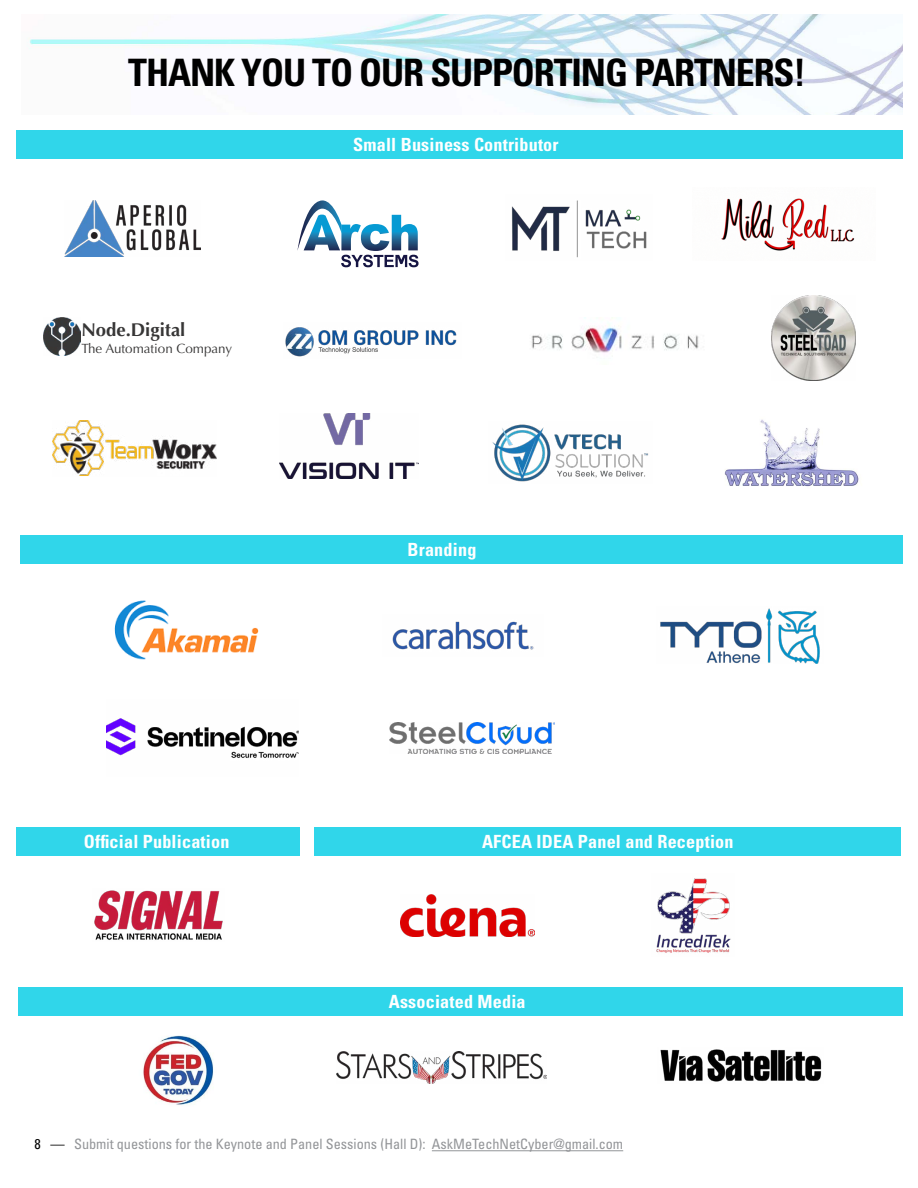
<style>
.page{position:relative;width:918px;height:1188px;background:#fff}
.page>*{position:absolute;margin:0;border:0;box-sizing:border-box;transform-origin:0 0}
.t1{font:700 condensed 37.8px "Univers LT Std";letter-spacing:-.03em;color:#000}
.t2{font:700 18.6px "Optima";color:#373636}
.t3{font:700 condensed 18.15px "Univers LT Std";letter-spacing:.01em;color:#fff}
.t4{font:condensed 14.25px "Univers LT Std";color:#939598}
.t5{font:13.35px "Optima";color:#373636}
.s1{color:#000}
</style>
<div class="page">
<img style="left:29px;top:14px;width:874px;height:100px">
<div style="left:18px;top:987px;width:887px;height:28px;background:#30d6ea"></div>
<img style="left:337px;top:1052px;width:210px;height:31px">
<img style="left:660px;top:1049px;width:162px;height:33px">
<div style="left:17px;top:827px;width:283px;height:28px;background:#30d6ea"></div>
<div style="left:315px;top:827px;width:586px;height:28px;background:#30d6ea"></div>
<img style="left:94px;top:890px;width:129px;height:50px">
<img style="left:400px;top:895px;width:134px;height:42px">
<img style="left:656px;top:878px;width:75px;height:75px">
<div style="left:20px;top:535px;width:883px;height:28px;background:#30d6ea"></div>
<img style="left:390px;top:722px;width:164px;height:32px">
<img style="left:392px;top:621px;width:142px;height:29px">
<img style="left:114px;top:600px;width:145px;height:60px">
<img style="left:65px;top:200px;width:136px;height:56px">
<div style="left:17px;top:130px;width:887px;height:28px;background:#30d6ea"></div>
<img style="left:511px;top:200px;width:136px;height:58px">
<img style="left:721px;top:198px;width:134px;height:53px">
<img style="left:279px;top:414px;width:140px;height:64px">
<img style="left:492px;top:424px;width:157px;height:58px">
<img style="left:531px;top:317px;width:168px;height:36px">
<img style="left:43px;top:318px;width:38px;height:37px">
<img style="left:106px;top:718px;width:192px;height:40px">
<img style="left:771px;top:296px;width:84px;height:84px">
<img style="left:53px;top:420px;width:163px;height:56px">
<img style="left:285px;top:327px;width:172px;height:30px">
<img style="left:724px;top:419px;width:135px;height:68px">
<img style="left:143px;top:1035px;width:71px;height:70px">
<hr style="left:432px;top:1150px;width:191px;height:1px;background:#939598">
<svg style="left:297px;top:200px;width:122px;height:67px"></svg>
<img style="left:660px;top:608px;width:160px;height:56px">
<div style="left:904px;top:0;width:14px;height:1188px;background:#fff"></div>
<h1 class="t1" style="left:128px;top:49px;width:679px">THANK YOU TO OUR SUPPORTING PARTNERS!</h1>
<p class="t2" style="left:81px;top:318px;width:106px">Node.Digital</p>
<p class="t5" style="left:81px;top:340px;width:152px">The Automation Company</p>
<p class="t3" style="left:353px;top:133px;width:207px">Small Business Contributor</p>
<p class="t3" style="left:408px;top:539px;width:70px">Branding</p>
<p class="t3" style="left:84px;top:831px;width:147px">Official Publication</p>
<p class="t3" style="left:482px;top:831px;width:253px">AFCEA IDEA Panel and Reception</p>
<p class="t3" style="left:389px;top:990px;width:138px">Associated Media</p>
<p class="t4" style="left:35px;top:1135px;width:590px"><span class="s1">8 —</span> Submit questions for the Keynote and Panel Sessions (Hall D): AskMeTechNetCyber@gmail.com</p>
</div>
